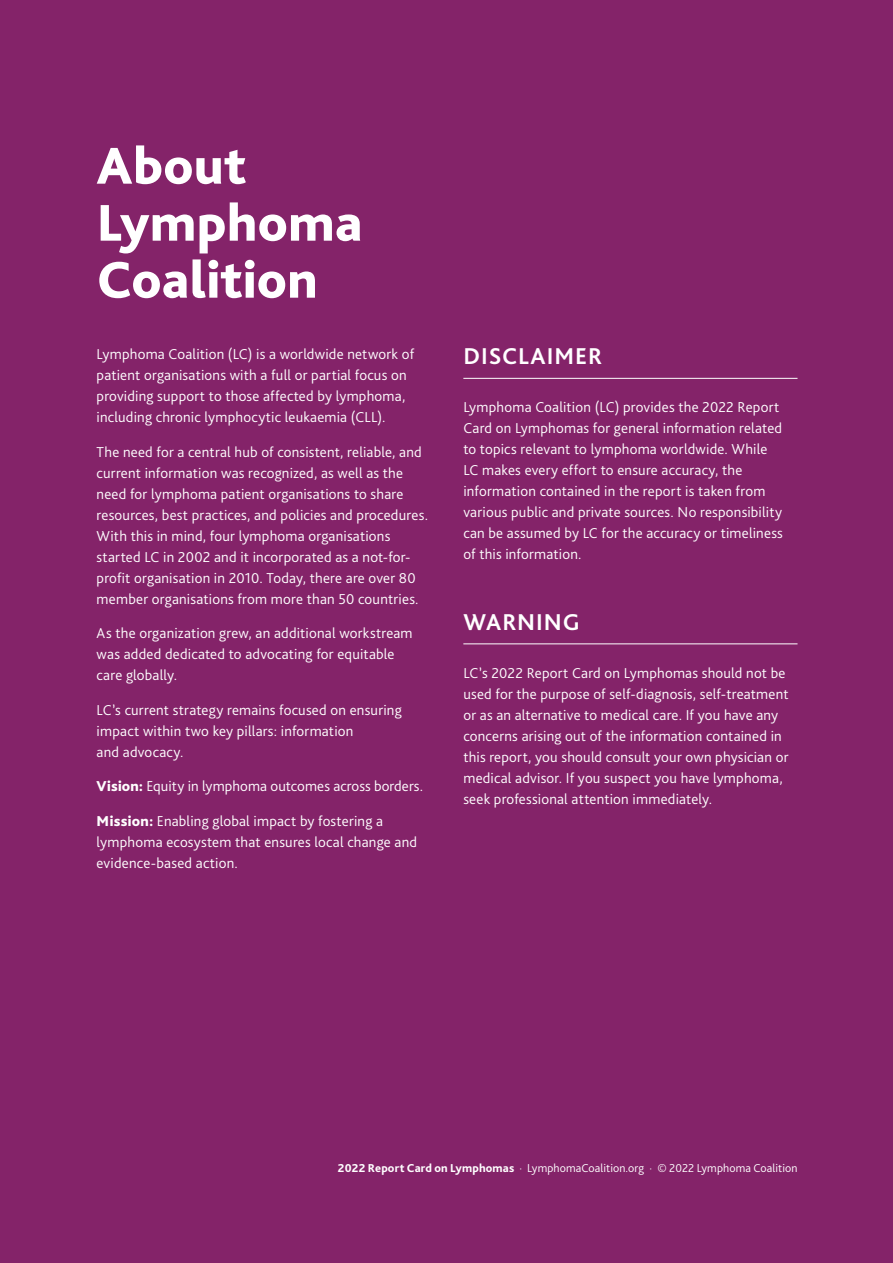
<style>
.page{position:relative;width:893px;height:1263px;background:#842369}
.page>*{position:absolute;margin:0;border:0;box-sizing:border-box;transform-origin:0 0}
.LC_-_Section_Title{font:800 54px/57px "Bliss Pro";letter-spacing:.005em;color:#fff}
.LC_Report_-_Sub_24{font:700 24px "Bliss Pro";letter-spacing:.04em;color:#fff}
.LC_-_Body_1{font:300 15px/21px "Bliss Pro";letter-spacing:.015em;color:#fff}
.t1{font:300 12px "Bliss Pro";letter-spacing:.005em;color:#fff}
.s1{font-weight:800}
</style>
<div class="page">
<hr style="left:463px;top:378px;width:334px;height:1px;background:#fff">
<hr style="left:463px;top:643px;width:334px;height:1px;background:#fff">
<p class="LC_-_Section_Title" style="left:97px;top:136px;width:267px">About<br>Lymphoma<br>Coalition</p>
<p class="LC_-_Body_1" style="left:97px;top:343px;width:319px">Lymphoma Coalition (LC) is a worldwide network of patient organisations with a full or partial focus on providing support to those affected by lymphoma, including chronic lymphocytic leukaemia (CLL).</p>
<p class="LC_-_Body_1" style="left:97px;top:441px;width:333px">The need for a central hub of consistent, reliable, and current information was recognized, as well as the need for lymphoma patient organisations to share resources, best practices, and policies and procedures.<br>With this in mind, four lymphoma organisations started LC in 2002 and it incorporated as a not-for&shy;profit organisation in 2010. Today, there are over 80 member organisations from more than 50 countries.</p>
<p class="LC_-_Body_1" style="left:97px;top:622px;width:318px">As the organization grew, an additional workstream was added dedicated to advocating for equitable care globally.</p>
<p class="LC_-_Body_1" style="left:97px;top:699px;width:307px">LC’s current strategy remains focused on ensuring impact within two key pillars: information<br>and advocacy.</p>
<p class="LC_-_Body_1" style="left:97px;top:775px;width:328px"><span class="s1">Vision:</span> Equity in lymphoma outcomes across borders.</p>
<p class="LC_-_Body_1" style="left:97px;top:810px;width:322px"><span class="s1">Mission:</span> Enabling global impact by fostering a lymphoma ecosystem that ensures local change and evidence-based action.</p>
<p class="LC_Report_-_Sub_24" style="left:463px;top:342px;width:140px">DISCLAIMER</p>
<p class="LC_-_Body_1" style="left:463px;top:397px;width:321px">Lymphoma Coalition (LC) provides the 2022 Report Card on Lymphomas for general information related to topics relevant to lymphoma worldwide. While LC makes every effort to ensure accuracy, the information contained in the report is taken from various public and private sources. No responsibility can be assumed by LC for the accuracy or timeliness of this information.</p>
<p class="LC_Report_-_Sub_24" style="left:463px;top:607px;width:118px">WARNING</p>
<p class="LC_-_Body_1" style="left:463px;top:662px;width:327px">LC’s 2022 Report Card on Lymphomas should not be used for the purpose of self-diagnosis, self-treatment or as an alternative to medical care. If you have any concerns arising out of the information contained in this report, you should consult your own physician or medical advisor. If you suspect you have lymphoma, seek professional attention immediately.</p>
<p class="t1" style="left:338px;top:1160px;width:461px"><span class="s1">2022 Report Card on Lymphomas</span> · LymphomaCoalition.org · © 2022 Lymphoma Coalition</p>
</div>
